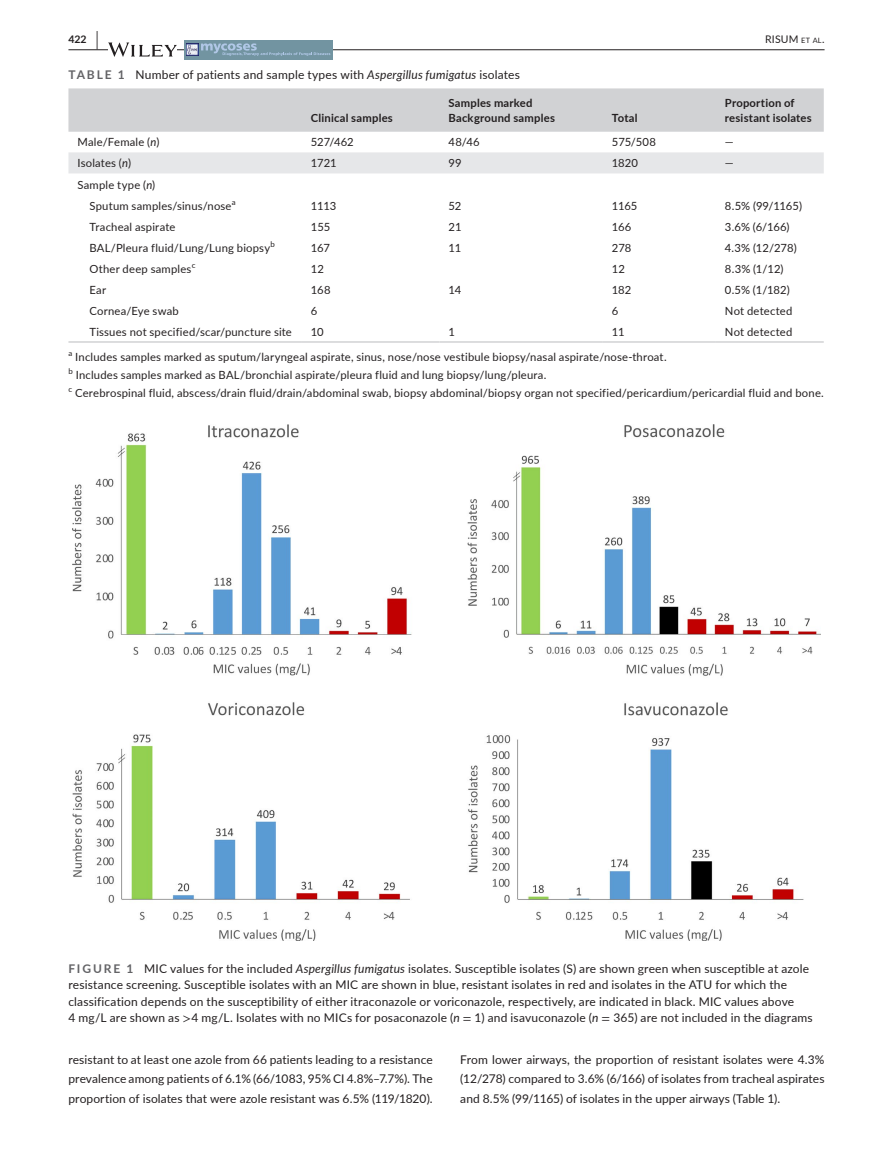
<style>
.page{position:relative;width:893px;height:1174px;background:#fff}
.page>*{position:absolute;margin:0;border:0;box-sizing:border-box;transform-origin:0 0}
.t1{font:12px/19.5px "Lato";letter-spacing:.015em;color:#231f20;text-align:justify}
.t2{font:11.25px/21px "Lato";letter-spacing:.015em;color:#231f20}
.t3{font:700 11.25px/15.8px "Lato";letter-spacing:.02em;color:#231f20}
.t4{font:10.5px "Lato";letter-spacing:.015em;color:#231f20}
.t5{font:700 10.5px "Lato";color:#231f20}
.t6{font:7.8px "Lato";color:#231f20}
.s1{font-size:19.5px}
.s2{font-size:7.35px}
.s3{font-weight:700;color:#636366}
.s4{font-style:italic}
.s5{font-family:"STIX Two Text"}
</style>
<div class="page">
<hr style="left:68px;top:49px;width:756px;height:1px;background:#231f20">
<svg style="left:108px;top:42px;width:69px;height:15px"></svg>
<div style="left:185px;top:40px;width:148px;height:20px;background:#7294a1"></div>
<svg style="left:186px;top:43px;width:144px;height:13px"></svg>
<div style="left:68px;top:88px;width:756px;height:44px;background:#d1d2d4"></div>
<div style="left:68px;top:152px;width:756px;height:21px;background:#e6e7e9"></div>
<hr style="left:68px;top:341px;width:234px;height:2px;background:#d1d2d4">
<hr style="left:302px;top:341px;width:138px;height:2px;background:#d1d2d4">
<hr style="left:440px;top:341px;width:163px;height:2px;background:#d1d2d4">
<hr style="left:603px;top:341px;width:113px;height:2px;background:#d1d2d4">
<hr style="left:716px;top:341px;width:108px;height:2px;background:#d1d2d4">
<img style="left:72px;top:425px;width:749px;height:515px">
<p class="t5" style="left:68px;top:31px;width:31px">422 <span class="s1">|</span></p>
<p class="t4" style="left:765px;top:31px;width:61px">RISUM <span class="s2">et al</span>.</p>
<p class="t1" style="left:68px;top:64px;width:453px"><span class="s3">TABLE 1</span> Number of patients and sample types with <span class="s4">Aspergillus fumigatus</span> isolates</p>
<p class="t3" style="left:311px;top:110px;width:83px">Clinical samples</p>
<p class="t3" style="left:449px;top:94px;width:108px">Samples marked<br>Background samples</p>
<p class="t3" style="left:612px;top:110px;width:27px">Total</p>
<p class="t3" style="left:725px;top:94px;width:88px">Proportion of resistant isolates</p>
<p class="t2" style="left:77px;top:131px;width:83px">Male/Female (<span class="s4">n</span>)</p>
<p class="t2" style="left:311px;top:131px;width:44px">527/462</p>
<p class="t2" style="left:449px;top:131px;width:33px">48/46</p>
<p class="t2" style="left:612px;top:131px;width:46px">575/508</p>
<p class="t2" style="left:725px;top:131px;width:10px">—</p>
<p class="t2" style="left:77px;top:152px;width:55px">Isolates (<span class="s4">n</span>)</p>
<p class="t2" style="left:311px;top:152px;width:27px">1721</p>
<p class="t2" style="left:449px;top:152px;width:15px">99</p>
<p class="t2" style="left:612px;top:152px;width:28px">1820</p>
<p class="t2" style="left:725px;top:152px;width:10px">—</p>
<p class="t2" style="left:89px;top:173px;width:144px;text-indent:-12px">Sample type (<span class="s4">n</span>)<br>Sputum samples/sinus/nose</p>
<p class="t6" style="left:232px;top:196px;width:5px">a</p>
<p class="t2" style="left:311px;top:194px;width:27px">1113</p>
<p class="t2" style="left:449px;top:194px;width:14px">52</p>
<p class="t2" style="left:612px;top:194px;width:27px">1165</p>
<p class="t2" style="left:725px;top:194px;width:79px">8.5% (99/1165)</p>
<p class="t2" style="left:89px;top:216px;width:88px">Tracheal aspirate</p>
<p class="t2" style="left:311px;top:216px;width:21px">155</p>
<p class="t2" style="left:449px;top:216px;width:14px">21</p>
<p class="t2" style="left:612px;top:216px;width:21px">166</p>
<p class="t2" style="left:725px;top:216px;width:66px">3.6% (6/166)</p>
<p class="t2" style="left:89px;top:237px;width:182px">BAL/Pleura fluid/Lung/Lung biopsy</p>
<p class="t6" style="left:270px;top:238px;width:6px">b</p>
<p class="t2" style="left:311px;top:237px;width:21px">167</p>
<p class="t2" style="left:449px;top:237px;width:14px">11</p>
<p class="t2" style="left:612px;top:237px;width:21px">278</p>
<p class="t2" style="left:725px;top:237px;width:73px">4.3% (12/278)</p>
<p class="t2" style="left:89px;top:258px;width:104px">Other deep samples</p>
<p class="t6" style="left:192px;top:259px;width:5px">c</p>
<p class="t2" style="left:311px;top:258px;width:15px">12</p>
<p class="t2" style="left:612px;top:258px;width:15px">12</p>
<p class="t2" style="left:725px;top:258px;width:60px">8.3% (1/12)</p>
<p class="t2" style="left:89px;top:279px;width:18px">Ear</p>
<p class="t2" style="left:311px;top:279px;width:21px">168</p>
<p class="t2" style="left:449px;top:279px;width:14px">14</p>
<p class="t2" style="left:612px;top:279px;width:21px">182</p>
<p class="t2" style="left:725px;top:279px;width:66px">0.5% (1/182)</p>
<p class="t2" style="left:89px;top:300px;width:91px">Cornea/Eye swab</p>
<p class="t2" style="left:311px;top:300px;width:8px">6</p>
<p class="t2" style="left:612px;top:300px;width:8px">6</p>
<p class="t2" style="left:725px;top:300px;width:69px">Not detected</p>
<p class="t2" style="left:89px;top:321px;width:204px">Tissues not specified/scar/puncture site</p>
<p class="t2" style="left:311px;top:321px;width:14px">10</p>
<p class="t2" style="left:449px;top:321px;width:8px">1</p>
<p class="t2" style="left:612px;top:321px;width:14px">11</p>
<p class="t2" style="left:725px;top:321px;width:69px">Not detected</p>
<p class="t6" style="left:68px;top:347px;width:5px">a</p>
<p class="t2" style="left:75px;top:346px;width:593px">Includes samples marked as sputum/laryngeal aspirate, sinus, nose/nose vestibule biopsy/nasal aspirate/nose-throat.</p>
<p class="t6" style="left:68px;top:365px;width:6px">b</p>
<p class="t2" style="left:76px;top:364px;width:472px">Includes samples marked as BAL/bronchial aspirate/pleura fluid and lung biopsy/lung/pleura.</p>
<p class="t6" style="left:68px;top:383px;width:5px">c</p>
<p class="t2" style="left:75px;top:382px;width:750px">Cerebrospinal fluid, abscess/drain fluid/drain/abdominal swab, biopsy abdominal/biopsy organ not specified/pericardium/pericardial fluid and bone.</p>
<p class="t1" style="left:68px;top:959px;width:746px;line-height:16.5px;text-align:left"><span class="s3">FIGURE 1</span> MIC values for the included <span class="s4">Aspergillus fumigatus</span> isolates. Susceptible isolates (S) are shown green when susceptible at azole resistance screening. Susceptible isolates with an MIC are shown in blue, resistant isolates in red and isolates in the ATU for which the classification depends on the susceptibility of either itraconazole or voriconazole, respectively, are indicated in black. MIC values above<br>4 mg/L are shown as <span class="s5">&gt;</span>4 mg/L. Isolates with no MICs for posaconazole (<span class="s4">n</span> <span class="s5">=</span> 1) and isavuconazole (<span class="s4">n</span> <span class="s5">=</span> 365) are not included in the diagrams</p>
<p class="t1" style="left:68px;top:1049px;width:366px">resistant to at least one azole from 66 patients leading to a resistance prevalence among patients of 6.1% (66/1083, 95% CI 4.8%–7.7%). The proportion of isolates that were azole resistant was 6.5% (119/1820).</p>
<p class="t1" style="left:460px;top:1049px;width:366px">From lower airways, the proportion of resistant isolates were 4.3% (12/278) compared to 3.6% (6/166) of isolates from tracheal aspirates and 8.5% (99/1165) of isolates in the upper airways (Table 1).</p>
</div>
